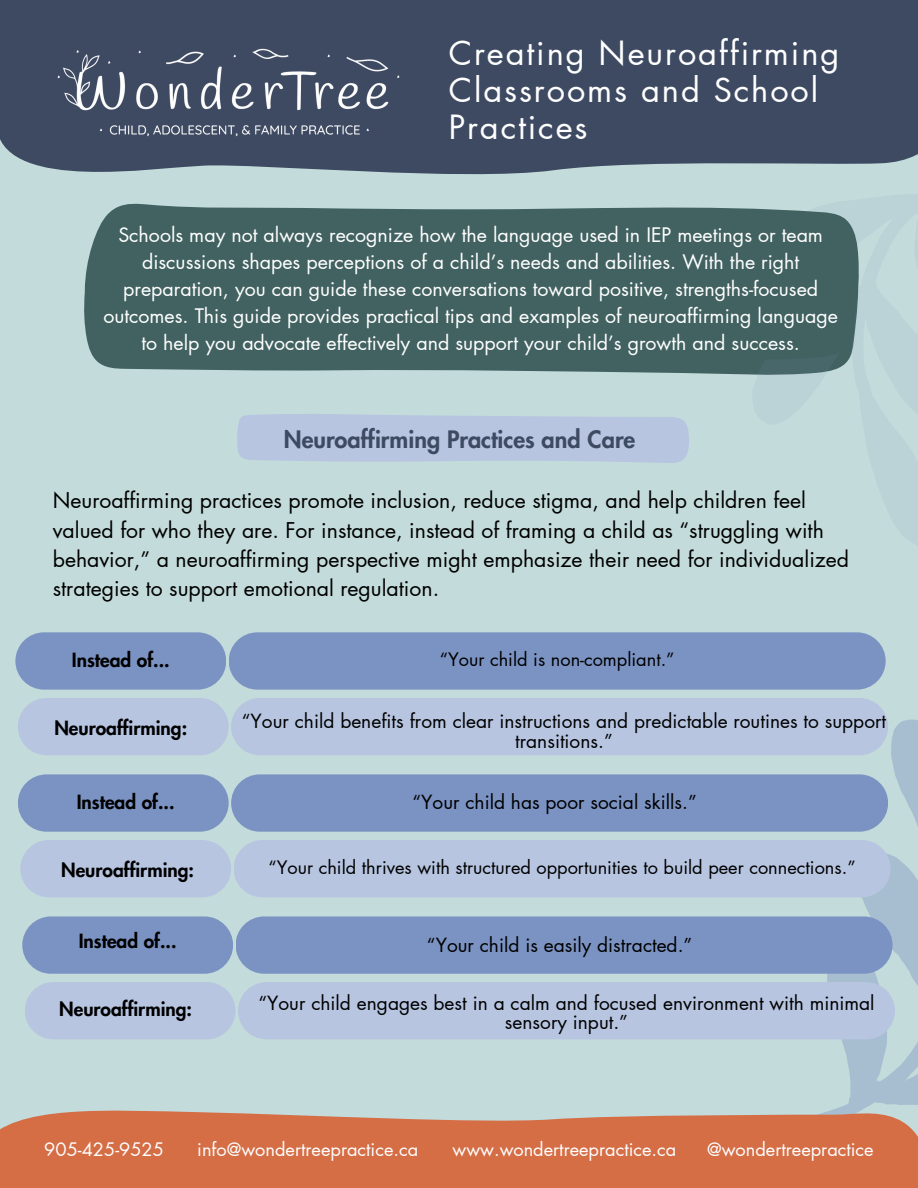
<style>
.page{position:relative;width:918px;height:1188px;background:#c3dbda}
.page>*{position:absolute;margin:0;border:0;box-sizing:border-box;transform-origin:0 0}
.t1{font:32.55px/37.2px "Futura LT Pro";letter-spacing:.06em;color:#fefefe}
.t2{font:800 23.55px "Futura LT Pro";color:#3e4a62}
.t3{font:21.3px/29.2px "Futura LT Pro";color:#000}
.t4{font:19.65px/27px "Futura LT Pro";color:#fff;text-align:center}
.t5{font:19.2px/19.2px "Futura LT Pro";color:#000;text-align:center}
.t6{font:800 19.2px "Futura LT Pro";color:#000}
.t7{font:18.15px "Futura LT Pro";color:#000}
.t8{font:18.15px "Futura LT Pro";color:#fefefe}
</style>
<div class="page">
<svg style="left:97px;top:361px;width:581px;height:12px;fill:#416261"></svg>
<svg style="left:678px;top:361px;width:170px;height:14px;background:#547475"></svg>
<div style="left:0;top:0;width:918px;height:175px;background:#3e4a62"></div>
<svg style="left:827px;top:719px;width:91px;height:377px"></svg>
<svg style="left:0;top:1096px;width:918px;height:92px;fill:#d56d45"></svg>
<img style="left:0;top:18px;width:471px;height:155px">
<div style="left:84px;top:203px;width:775px;height:158px;background:#416261"></div>
<svg style="left:237px;top:414px;width:452px;height:49px;background:#b7c6e0"></svg>
<div style="left:15px;top:632px;width:211px;height:58px;background:#7b93c3;border-radius:29px"></div>
<div style="left:229px;top:632px;width:657px;height:58px;background:#7b93c3;border-radius:29px"></div>
<div style="left:18px;top:698px;width:211px;height:57px;background:#b7c5e1;border-radius:29px"></div>
<div style="left:231px;top:698px;width:657px;height:57px;background:#b7c5e1;border-radius:29px"></div>
<div style="left:18px;top:774px;width:211px;height:58px;background:#7b93c3;border-radius:29px"></div>
<div style="left:231px;top:774px;width:657px;height:58px;background:#7b93c3;border-radius:29px"></div>
<div style="left:20px;top:840px;width:211px;height:57px;background:#b7c5e1;border-radius:29px"></div>
<div style="left:234px;top:840px;width:656px;height:57px;background:#b7c5e1;border-radius:29px"></div>
<div style="left:22px;top:916px;width:211px;height:58px;background:#7b93c3;border-radius:29px"></div>
<div style="left:236px;top:916px;width:656px;height:58px;background:#7b93c3;border-radius:29px"></div>
<div style="left:25px;top:982px;width:210px;height:57px;background:#b7c5e1;border-radius:29px"></div>
<div style="left:238px;top:982px;width:657px;height:57px;background:#b7c5e1;border-radius:29px"></div>
<p class="t1" style="left:449px;top:36px;width:392px">Creating Neuroaffirming<br>Classrooms and School<br>Practices</p>
<p class="t4" style="left:103px;top:222px;width:736px">Schools may not always recognize how the language used in IEP meetings or team discussions shapes perceptions of a child’s needs and abilities. With the right preparation, you can guide these conversations toward positive, strengths-focused outcomes. This guide provides practical tips and examples of neuroaffirming language to help you advocate effectively and support your child’s growth and success.</p>
<p class="t2" style="left:284px;top:428px;width:353px">Neuroaffirming Practices and Care</p>
<p class="t3" style="left:53px;top:487px;width:798px">Neuroaffirming practices promote inclusion, reduce stigma, and help children feel valued for who they are. For instance, instead of framing a child as “struggling with behavior,” a neuroaffirming perspective might emphasize their need for individualized strategies to support emotional regulation.</p>
<h4 class="t6" style="left:72px;top:651px;width:99px">Instead of...</h4>
<h2 class="t7" style="left:440px;top:651px;width:236px">“Your child is non-compliant.”</h2>
<p class="t6" style="left:54px;top:719px;width:134px">Neuroaffirming:</p>
<p class="t5" style="left:242px;top:713px;width:646px">“Your child benefits from clear instructions and predictable routines to support transitions.”</p>
<p class="t6" style="left:77px;top:793px;width:99px">Instead of...</p>
<p class="t5" style="left:413px;top:793px;width:286px">“Your child has poor social skills.”</p>
<h4 class="t6" style="left:61px;top:861px;width:134px">Neuroaffirming:</h4>
<h3 class="t7" style="left:268px;top:859px;width:589px">“Your child thrives with structured opportunities to build peer connections.”</h3>
<h4 class="t6" style="left:79px;top:932px;width:99px">Instead of...</h4>
<p class="t6" style="left:59px;top:1000px;width:134px">Neuroaffirming:</p>
<h4 class="t5" style="left:427px;top:936px;width:267px">“Your child is easily distracted.”</h4>
<h4 class="t5" style="left:258px;top:994px;width:618px">“Your child engages best in a calm and focused environment with minimal sensory input.”</h4>
<p class="t8" style="left:44px;top:1141px;width:121px">905-425-9525</p>
<p class="t8" style="left:197px;top:1141px;width:223px">info@wondertreepractice.ca</p>
<h1 class="t8" style="left:453px;top:1141px;width:225px">www.wondertreepractice.ca</h1>
<p class="t8" style="left:707px;top:1141px;width:168px">@wondertreepractice</p>
</div>
